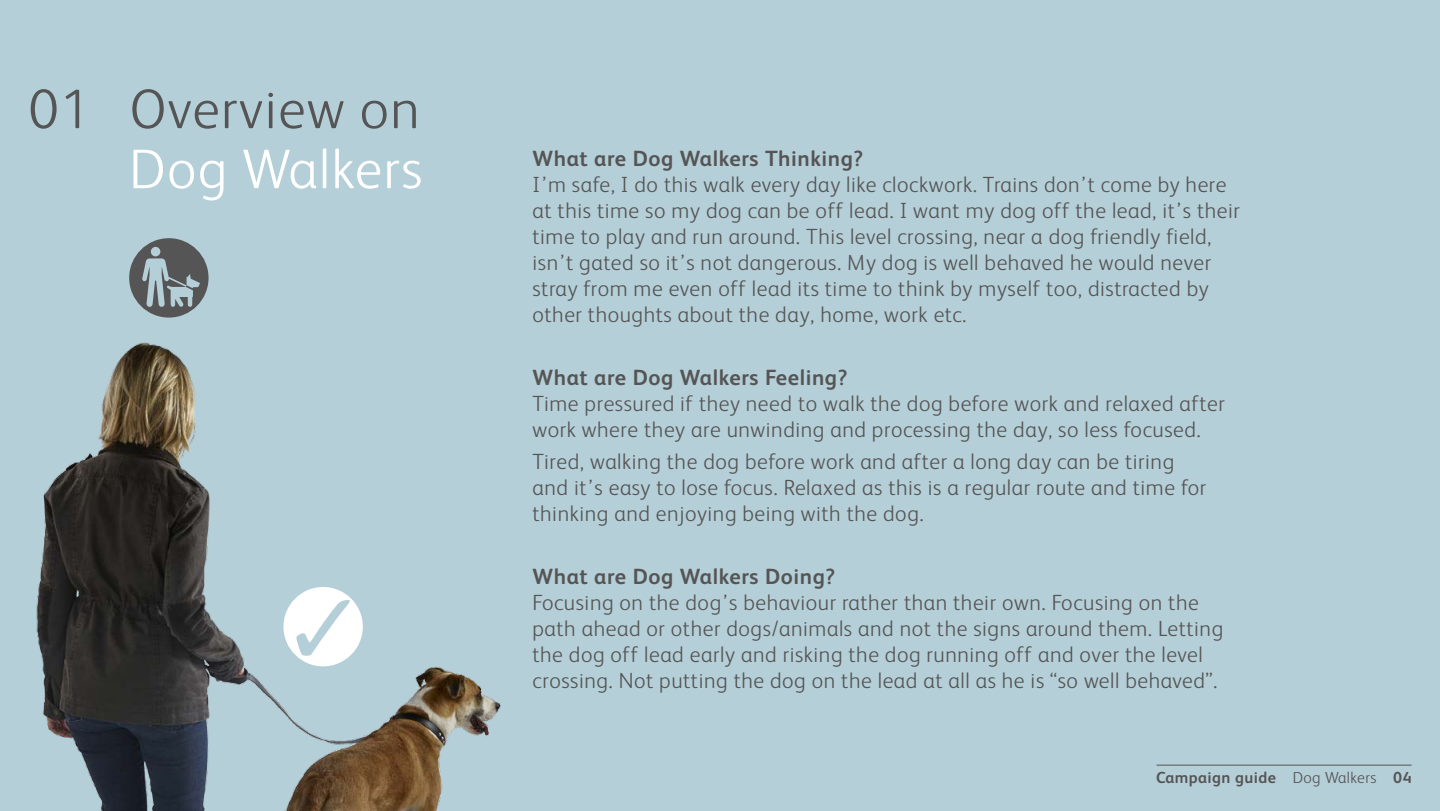
<style>
.page{position:relative;width:1440px;height:811px;background:#b5cfd8}
.page>*{position:absolute;margin:0;border:0;box-sizing:border-box;transform-origin:0 0}
.t1{font:300 56px "FS Albert";letter-spacing:.025em;color:#555}
.t2{font:300 56px "FS Albert";letter-spacing:.025em;color:#fff}
.t3{font:300 22px/26px "FS Albert";letter-spacing:.025em;color:#555}
.t4{font:700 22px "FS Albert";letter-spacing:.025em;color:#555}
.t5{font:700 16px "FS Albert";letter-spacing:.025em;color:#555}
.s1{font-weight:300}
</style>
<div class="page">
<svg style="left:129px;top:238px;width:80px;height:72px"></svg>
<img style="left:36px;top:310px;width:465px;height:501px">
<hr style="left:1157px;top:764px;width:255px;height:1px;background:#555">
<h1 class="t1" style="left:28px;top:72px;width:63px">01</h1>
<h1 class="t1" style="left:129px;top:72px;width:292px">Overview on</h1>
<h1 class="t2" style="left:129px;top:132px;width:295px">Dog Walkers</h1>
<p class="t4" style="left:533px;top:143px;width:332px">What are Dog Walkers Thinking?</p>
<p class="t3" style="left:533px;top:170px;width:709px">I’m safe, I do this walk every day like clockwork. Trains don’t come by here at this time so my dog can be off lead. I want my dog off the lead, it’s their time to play and run around. This level crossing, near a dog friendly field, isn’t gated so it’s not dangerous. My dog is well behaved he would never stray from me even off lead its time to think by myself too, distracted by other thoughts about the day, home, work etc.</p>
<p class="t4" style="left:533px;top:363px;width:316px">What are Dog Walkers Feeling?</p>
<p class="t3" style="left:533px;top:390px;width:694px">Time pressured if they need to walk the dog before work and relaxed after work where they are unwinding and processing the day, so less focused.</p>
<p class="t3" style="left:533px;top:447px;width:675px">Tired, walking the dog before work and after a long day can be tiring and it’s easy to lose focus. Relaxed as this is a regular route and time for thinking and enjoying being with the dog.</p>
<p class="t4" style="left:533px;top:562px;width:304px">What are Dog Walkers Doing?</p>
<p class="t3" style="left:533px;top:589px;width:692px">Focusing on the dog’s behaviour rather than their own. Focusing on the path ahead or other dogs/animals and not the signs around them. Letting the dog off lead early and risking the dog running off and over the level crossing. Not putting the dog on the lead at all as he is “so well behaved”.</p>
<p class="t5" style="left:1156px;top:766px;width:257px">Campaign guide <span class="s1">Dog Walkers</span> 04</p>
</div>
